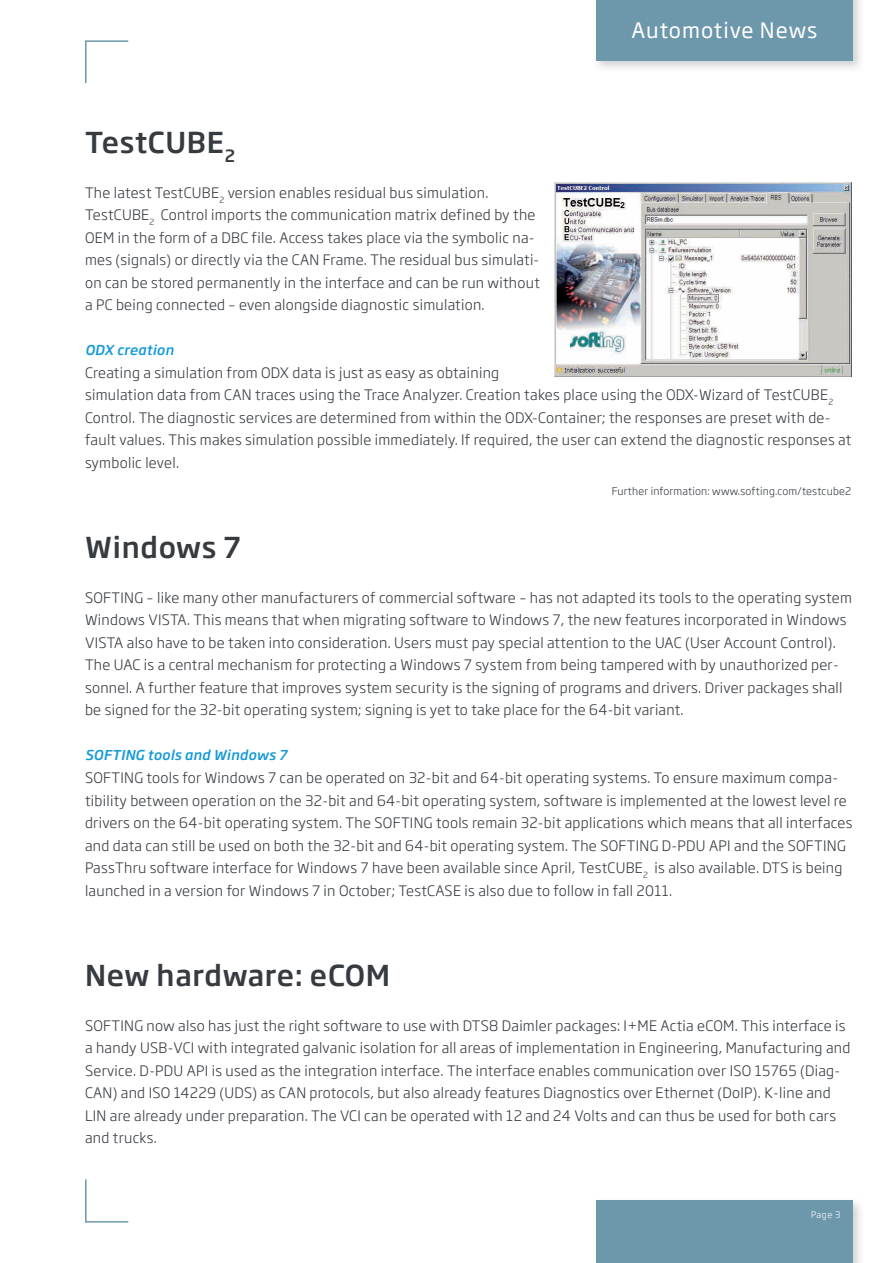
<style>
.page{position:relative;width:893px;height:1263px;background:#fff}
.page>*{position:absolute;margin:0;border:0;box-sizing:border-box;transform-origin:0 0}
.t1{font:500 28.5px "Soho Gothic Std";letter-spacing:.025em;color:#363b40}
.t2{font:21px "Soho Gothic Std";letter-spacing:.05em;color:#fff}
.t3{font:300 14.25px/22.5px "Soho Gothic Std";letter-spacing:.02em;color:#363b40}
.t4{font:italic 500 13.5px "Soho Gothic Std";letter-spacing:.02em;color:#179bd8}
.t5{font:300 10.5px "Soho Gothic Std";letter-spacing:.02em;color:#363b40}
.t6{font:300 9px "Soho Gothic Std";color:#fff}
</style>
<div class="page">
<div style="left:596px;top:1200px;width:257px;height:63px;background:#6d97ab"></div>
<div style="left:596px;top:0;width:257px;height:60px;background:#6d97ab"></div>
<svg style="left:85px;top:40px;width:43px;height:43px"></svg>
<svg style="left:85px;top:1179px;width:43px;height:43px"></svg>
<img style="left:554px;top:182px;width:298px;height:195px">
<h2 class="t2" style="left:631px;top:17px;width:187px">Automotive News</h2>
<h1 class="t1" style="left:85px;top:124px;width:151px">TestCUBE<sub>2</sub></h1>
<p class="t3" style="left:85px;top:182px;width:456px">The latest TestCUBE<sub>2</sub> version enables residual bus simulation.<br>TestCUBE<sub>2</sub> Control imports the communication matrix defined by the OEM in the form of a DBC file. Access takes place via the symbolic na&shy;mes (signals) or directly via the CAN Frame. The residual bus simulati&shy;on can be stored permanently in the interface and can be run without a PC being connected – even alongside diagnostic simulation.</p>
<p class="t4" style="left:85px;top:342px;width:90px">ODX creation</p>
<p class="t3" style="left:85px;top:362px;width:768px">Creating a simulation from ODX data is just as easy as obtaining<br>simulation data from CAN traces using the Trace Analyzer. Creation takes place using the ODX-Wizard of TestCUBE<sub>2<br></sub>Control. The diagnostic services are determined from within the ODX-Container; the responses are preset with de&shy;fault values. This makes simulation possible immediately. If required, the user can extend the diagnostic responses at symbolic level.</p>
<p class="t5" style="left:612px;top:484px;width:241px">Further information: www.softing.com/testcube2</p>
<h1 class="t1" style="left:85px;top:529px;width:157px">Windows 7</h1>
<p class="t3" style="left:85px;top:587px;width:768px">SOFTING – like many other manufacturers of commercial software – has not adapted its tools to the operating system Windows VISTA. This means that when migrating software to Windows 7, the new features incorporated in Windows VISTA also have to be taken into consideration. Users must pay special attention to the UAC (User Account Control).<br>The UAC is a central mechanism for protecting a Windows 7 system from being tampered with by unauthorized per&shy;sonnel. A further feature that improves system security is the signing of programs and drivers. Driver packages shall be signed for the 32-bit operating system; signing is yet to take place for the 64-bit variant.</p>
<p class="t4" style="left:85px;top:747px;width:203px">SOFTING tools and Windows 7</p>
<p class="t3" style="left:85px;top:767px;width:769px">SOFTING tools for Windows 7 can be operated on 32-bit and 64-bit operating systems. To ensure maximum compa&shy;tibility between operation on the 32-bit and 64-bit operating system, software is implemented at the lowest level re drivers on the 64-bit operating system. The SOFTING tools remain 32-bit applications which means that all interfaces and data can still be used on both the 32-bit and 64-bit operating system. The SOFTING D-PDU API and the SOFTING PassThru software interface for Windows 7 have been available since April, TestCUBE<sub>2</sub> is also available. DTS is being launched in a version for Windows 7 in October; TestCASE is also due to follow in fall 2011.</p>
<h1 class="t1" style="left:85px;top:957px;width:307px">New hardware: eCOM</h1>
<p class="t3" style="left:85px;top:1014px;width:767px">SOFTING now also has just the right software to use with DTS8 Daimler packages: I+ME Actia eCOM. This interface is a handy USB-VCI with integrated galvanic isolation for all areas of implementation in Engineering, Manufacturing and Service. D-PDU API is used as the integration interface. The interface enables communication over ISO 15765 (Diag-CAN) and ISO 14229 (UDS) as CAN protocols, but also already features Diagnostics over Ethernet (DoIP). K-line and LIN are already under preparation. The VCI can be operated with 12 and 24 Volts and can thus be used for both cars and trucks.</p>
<p class="t6" style="left:811px;top:1209px;width:31px">Page 3</p>
</div>
